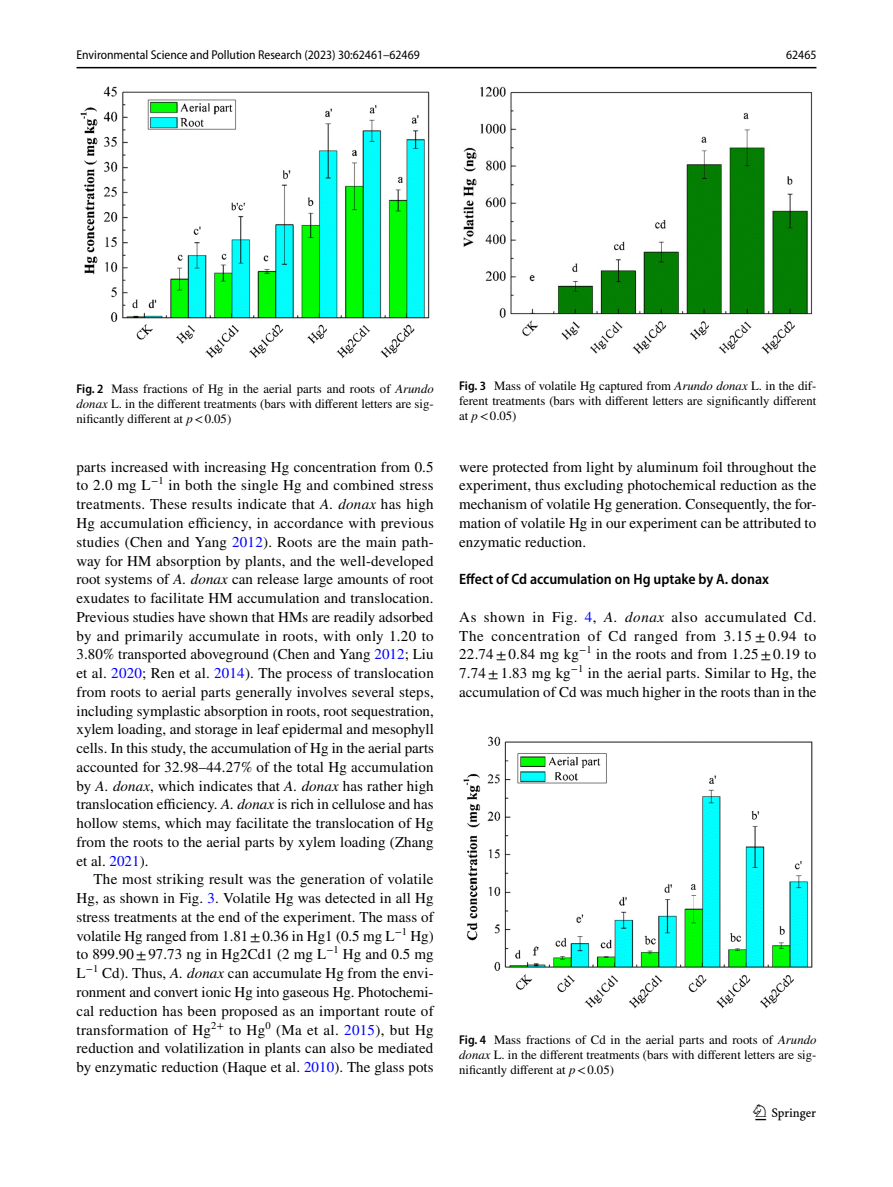
<style>
.page{position:relative;width:893px;height:1187px;background:#fff}
.page>*{position:absolute;margin:0;border:0;box-sizing:border-box;transform-origin:0 0}
.t1{font:22.5px "Springnew Regular 3";color:#000}
.t2{font:15px/18.8px "STIX";letter-spacing:.005em;color:#000;text-align:justify}
.t3{font:600 semi-condensed 15px "Myriad Pro";color:#000}
.t4{font:12.75px/15px "STIX";color:#000;text-align:justify}
.t5{font:semi-condensed 12.75px "Myriad Pro";color:#000}
.s1{font-family:"Myriad Pro";font-weight:600;font-stretch:semi-condensed}
.s2{font-style:italic}
.s3{color:#00f}
</style>
<div class="page">
<hr style="left:77px;top:67px;width:739px;height:1px;background:#000">
<img style="left:81px;top:87px;width:348px;height:271px">
<img style="left:463px;top:87px;width:349px;height:268px">
<img style="left:463px;top:736px;width:349px;height:272px">
<p class="t5" style="left:77px;top:48px;width:345px">Environmental Science and Pollution Research (2023) 30:62461–62469</p>
<p class="t5" style="left:786px;top:48px;width:32px">62465</p>
<p class="t4" style="left:77px;top:382px;width:359px"><span class="s1">Fig. 2</span> Mass fractions of Hg in the aerial parts and roots of <span class="s2">Arundo donax</span> L. in the different treatments (bars with different letters are sig&shy;nificantly different at <span class="s2">p</span>&lt;0.05)</p>
<p class="t4" style="left:459px;top:379px;width:359px"><span class="s1">Fig. 3</span> Mass of volatile Hg captured from <span class="s2">Arundo donax</span> L. in the dif&shy;ferent treatments (bars with different letters are significantly different at <span class="s2">p</span>&lt;0.05)</p>
<p class="t2" style="left:77px;top:458px;width:359px">parts increased with increasing Hg concentration from 0.5 to 2.0 mg L<sup>−1</sup> in both the single Hg and combined stress treatments. These results indicate that <span class="s2">A. donax</span> has high Hg accumulation efficiency, in accordance with previous studies (Chen and Yang <span class="s3">2012</span>). Roots are the main path&shy;way for HM absorption by plants, and the well-developed root systems of <span class="s2">A. donax</span> can release large amounts of root exudates to facilitate HM accumulation and translocation.<br>Previous studies have shown that HMs are readily adsorbed by and primarily accumulate in roots, with only 1.20 to 3.80% transported aboveground (Chen and Yang <span class="s3">2012</span>; Liu et al. <span class="s3">2020</span>; Ren et al. <span class="s3">2014</span>). The process of translocation from roots to aerial parts generally involves several steps, including symplastic absorption in roots, root sequestration, xylem loading, and storage in leaf epidermal and mesophyll cells. In this study, the accumulation of Hg in the aerial parts accounted for 32.98–44.27% of the total Hg accumulation by <span class="s2">A. donax</span>, which indicates that <span class="s2">A. donax</span> has rather high translocation efficiency. <span class="s2">A. donax</span> is rich in cellulose and has hollow stems, which may facilitate the translocation of Hg from the roots to the aerial parts by xylem loading (Zhang et al. <span class="s3">2021</span>).</p>
<p class="t2" style="left:77px;top:871px;width:359px;text-indent:17px">The most striking result was the generation of volatile Hg, as shown in Fig. <span class="s3">3</span>. Volatile Hg was detected in all Hg stress treatments at the end of the experiment. The mass of volatile Hg ranged from 1.81±0.36 in Hg1 (0.5 mg L<sup>−1</sup> Hg) to 899.90±97.73 ng in Hg2Cd1 (2 mg L<sup>−1</sup> Hg and 0.5 mg L<sup>−1</sup> Cd). Thus, <span class="s2">A. donax</span> can accumulate Hg from the envi&shy;ronment and convert ionic Hg into gaseous Hg. Photochemi&shy;cal reduction has been proposed as an important route of transformation of Hg<sup>2+</sup> to Hg<sup>0</sup> (Ma et al. <span class="s3">2015</span>), but Hg reduction and volatilization in plants can also be mediated by enzymatic reduction (Haque et al. <span class="s3">2010</span>). The glass pots</p>
<p class="t2" style="left:459px;top:458px;width:359px">were protected from light by aluminum foil throughout the experiment, thus excluding photochemical reduction as the mechanism of volatile Hg generation. Consequently, the for&shy;mation of volatile Hg in our experiment can be attributed to enzymatic reduction.</p>
<p class="t3" style="left:459px;top:571px;width:311px">Effect of Cd accumulation on Hg uptake by A. donax</p>
<p class="t2" style="left:459px;top:608px;width:359px">As shown in Fig. <span class="s3">4</span>, <span class="s2">A. donax</span> also accumulated Cd.<br>The concentration of Cd ranged from 3.15 ± 0.94 to 22.74±0.84 mg kg<sup>−1</sup> in the roots and from 1.25±0.19 to 7.74±1.83 mg kg<sup>−1</sup> in the aerial parts. Similar to Hg, the accumulation of Cd was much higher in the roots than in the</p>
<p class="t4" style="left:459px;top:1032px;width:359px"><span class="s1">Fig. 4</span> Mass fractions of Cd in the aerial parts and roots of <span class="s2">Arundo donax</span> L. in the different treatments (bars with different letters are sig&shy;nificantly different at <span class="s2">p</span>&lt;0.05)</p>
<h1 class="t1" style="left:755px;top:1104px;width:62px">1 3</h1>
</div>
